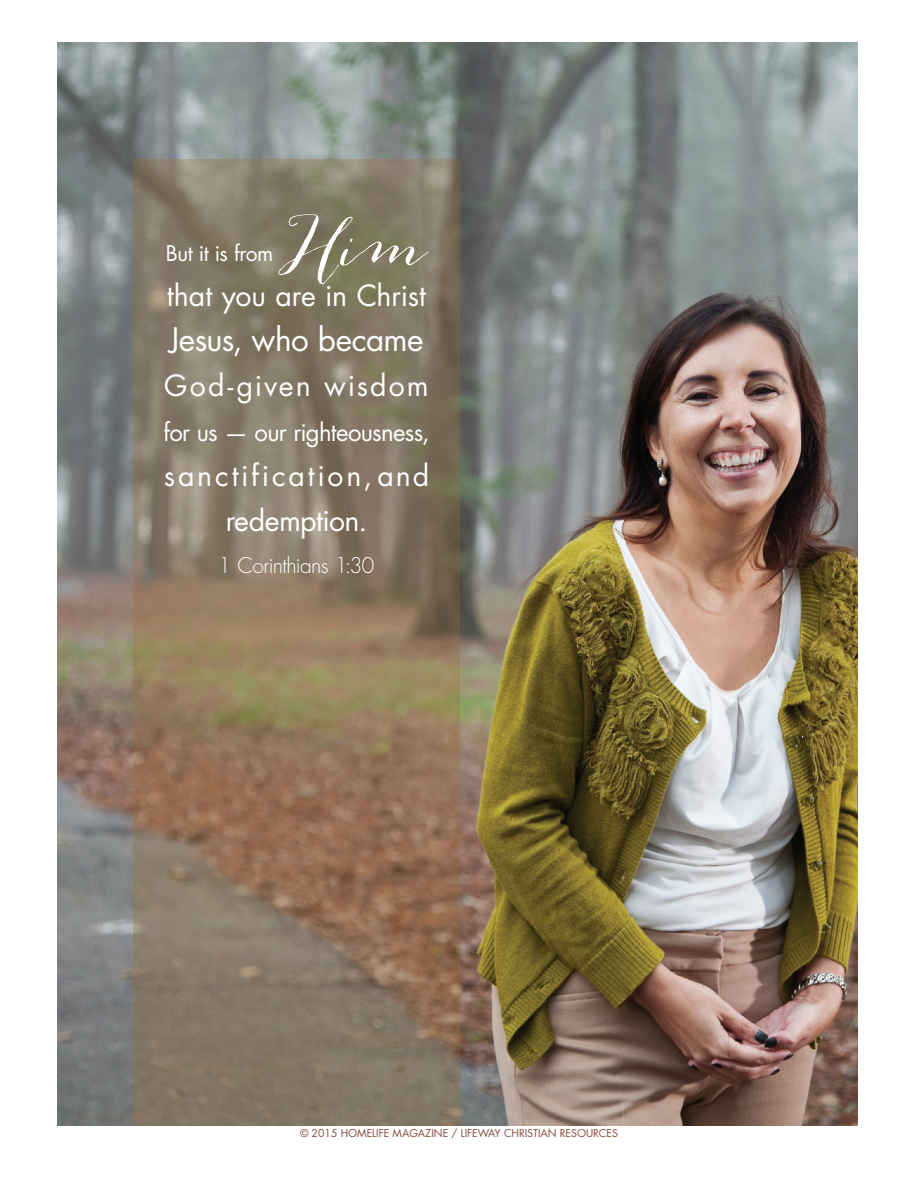
<style>
.page{position:relative;width:918px;height:1188px;background:#fff}
.page>*{position:absolute;margin:0;border:0;box-sizing:border-box;transform-origin:0 0}
.dept_subhead{font:51px "Bombshell Pro";color:#fff}
.dept_subhead-2{font:31.5px "Futura Std";letter-spacing:-.02em;color:#fff}
.dept_subhead-3{font:28.5px/45px "Futura Std";letter-spacing:.09em;color:#fff;text-align:center}
.dept_subhead-4{font:28.5px "Futura Std";letter-spacing:-.005em;color:#fff}
.dept_subhead-5{font:28.5px "Futura Std";letter-spacing:.055em;color:#fff}
.dept_subhead-6{font:24px "Futura Std";letter-spacing:-.03em;color:#fff}
.dept_subhead-7{font:300 21px "Futura Std";letter-spacing:-.03em;color:#fff}
.dept_subhead-8{font:21px "Futura Std";letter-spacing:-.02em;color:#fff}
.t1{font:10.5px "Futura Std";color:#864b3b}
</style>
<div class="page">
<img style="left:57px;top:42px;width:801px;height:1084px">
<svg style="left:133px;top:159px;width:326px;height:967px;background:#8a7862"></svg>
<p class="dept_subhead" style="left:282px;top:214px;width:147px">Him</p>
<p class="dept_subhead-4" style="left:167px;top:278px;width:261px">that you are in Christ</p>
<p class="dept_subhead-2" style="left:169px;top:320px;width:256px">Jesus, who became</p>
<p class="dept_subhead-5" style="left:164px;top:368px;width:266px">God-given wisdom</p>
<p class="dept_subhead-6" style="left:163px;top:417px;width:268px">for us — our righteousness,</p>
<p class="dept_subhead-3" style="left:164px;top:454px;width:267px">sanctification,and redemption.</p>
<p class="dept_subhead-7" style="left:218px;top:552px;width:158px">1 Corinthians 1:30</p>
<p class="dept_subhead-8" style="left:166px;top:240px;width:109px">But it is from</p>
<p class="t1" style="left:300px;top:1127px;width:319px">© 2015 HOMELIFE MAGAZINE / LIFEWAY CHRISTIAN RESOURCES</p>
</div>
